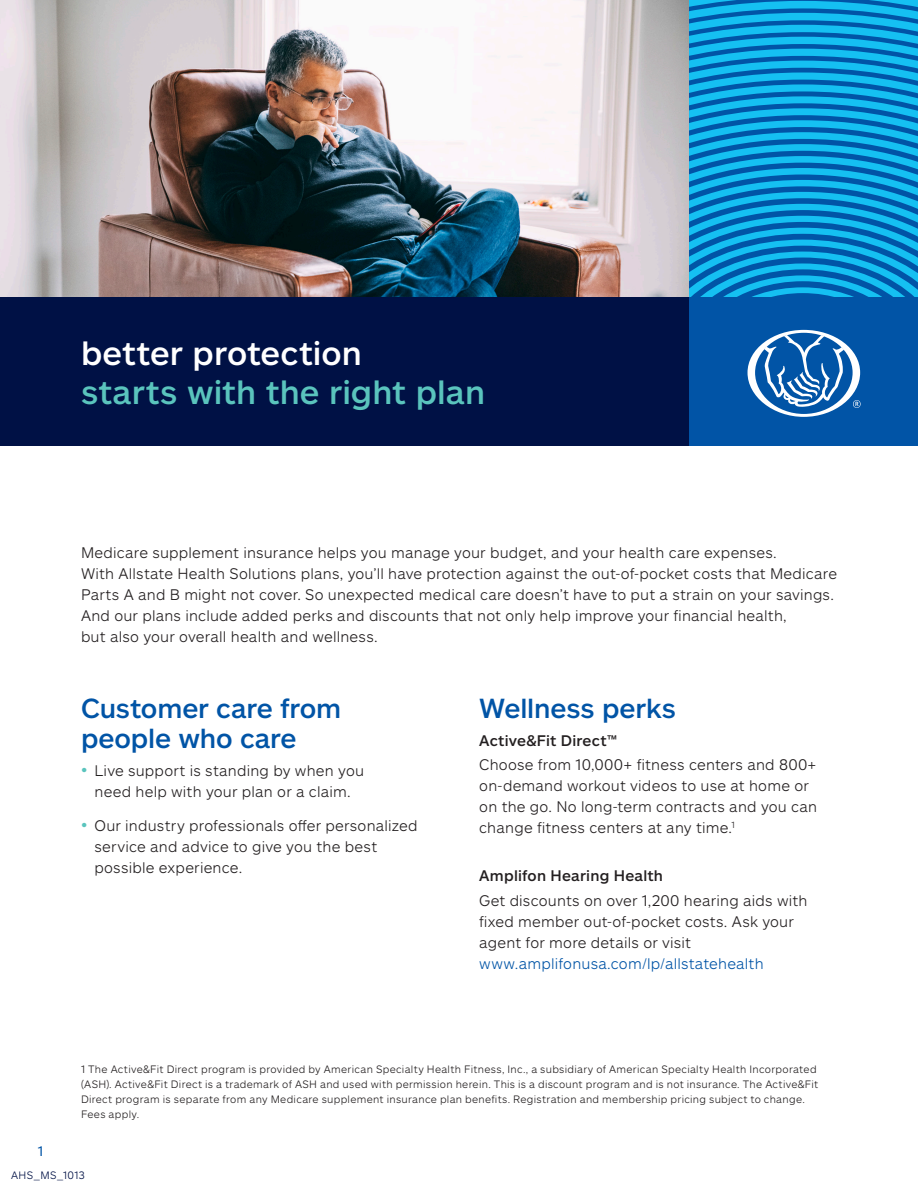
<style>
.page{position:relative;width:918px;height:1188px;background:#fff}
.page>*{position:absolute;margin:0;border:0;box-sizing:border-box;transform-origin:0 0}
.t1{font:500 33px/39px "Allstate Sans";letter-spacing:.005em;color:#5ac4bd}
.t2{font:500 27px/30px "Allstate Sans";letter-spacing:-.005em;color:#0154a6}
.t3{font:300 15px/21px "Allstate Sans";letter-spacing:.015em;color:#231f20}
.t4{font:500 15px "Allstate Sans";letter-spacing:.015em;color:#231f20}
.t5{font:13.5px "Allstate Sans";color:#0154a6}
.t6{font:300 10.5px/15px "Allstate Sans";letter-spacing:.03em;color:#231f20}
.t7{font:300 10.5px "Allstate Sans";letter-spacing:.025em;color:#001145}
.s1{color:#fff}
.s2{font-size:18px;color:#5ac4bd}
.s3{color:#0154a6}
</style>
<div class="page">
<img style="left:0;top:0;width:689px;height:297px">
<div style="left:0;top:297px;width:918px;height:149px;background:#001145"></div>
<div style="left:689px;top:295px;width:229px;height:151px;background:#0154a6"></div>
<svg style="left:748px;top:330px;width:113px;height:87px"></svg>
<svg style="left:689px;top:0;width:229px;height:8px;background:#0e9ad7"></svg>
<svg style="left:689px;top:8px;width:229px;height:12px;background:#0d98d6"></svg>
<svg style="left:689px;top:20px;width:229px;height:12px;background:#0d97d5"></svg>
<svg style="left:689px;top:32px;width:229px;height:12px;background:#0d97d5"></svg>
<svg style="left:689px;top:44px;width:229px;height:12px;background:#0d96d4"></svg>
<svg style="left:689px;top:56px;width:229px;height:12px;background:#0d95d4"></svg>
<svg style="left:689px;top:68px;width:229px;height:12px;background:#0c95d3"></svg>
<svg style="left:689px;top:80px;width:229px;height:11px;background:#0c93d2"></svg>
<svg style="left:689px;top:91px;width:229px;height:12px;background:#0c93d2"></svg>
<svg style="left:689px;top:103px;width:229px;height:12px;background:#0c93d2"></svg>
<svg style="left:689px;top:115px;width:229px;height:182px;background:#0b8ece"></svg>
<p class="t1" style="left:81px;top:332px;width:406px"><span class="s1">better protection<br></span>starts with the right plan</p>
<p class="t3" style="left:81px;top:541px;width:758px">Medicare supplement insurance helps you manage your budget, and your health care expenses.<br>With Allstate Health Solutions plans, you’ll have protection against the out-of-pocket costs that Medicare Parts A and B might not cover. So unexpected medical care doesn’t have to put a strain on your savings.<br>And our plans include added perks and discounts that not only help improve your financial health,<br>but also your overall health and wellness.</p>
<p class="t2" style="left:81px;top:692px;width:262px">Customer care from people who care</p>
<p class="t3" style="left:81px;top:759px;width:285px;text-align:center"><span class="s2">•</span> Live support is standing by when you need help with your plan or a claim.</p>
<p class="t3" style="left:94px;top:815px;width:325px;text-indent:-14px"><span class="s2">•</span> Our industry professionals offer personalized service and advice to give you the best possible experience.</p>
<p class="t2" style="left:479px;top:692px;width:198px">Wellness perks</p>
<p class="t4" style="left:479px;top:731px;width:139px">Active&amp;Fit Direct™</p>
<p class="t3" style="left:479px;top:754px;width:340px">Choose from 10,000+ fitness centers and 800+ on-demand workout videos to use at home or on the go. No long-term contracts and you can change fitness centers at any time.<sup>1</sup></p>
<p class="t4" style="left:479px;top:866px;width:185px">Amplifon Hearing Health</p>
<p class="t3" style="left:479px;top:889px;width:330px">Get discounts on over 1,200 hearing aids with fixed member out-of-pocket costs. Ask your agent for more details or visit <span class="s3">www.amplifonusa.com/lp/allstatehealth</span></p>
<p class="t5" style="left:38px;top:1142px;width:7px">1</p>
<p class="t6" style="left:81px;top:1062px;width:739px">1 The Active&amp;Fit Direct program is provided by American Specialty Health Fitness, Inc., a subsidiary of American Specialty Health Incorporated (ASH). Active&amp;Fit Direct is a trademark of ASH and used with permission herein. This is a discount program and is not insurance. The Active&amp;Fit Direct program is separate from any Medicare supplement insurance plan benefits. Registration and membership pricing subject to change.<br>Fees apply.</p>
<p class="t7" style="left:11px;top:1168px;width:75px">AHS_MS_1013</p>
</div>
